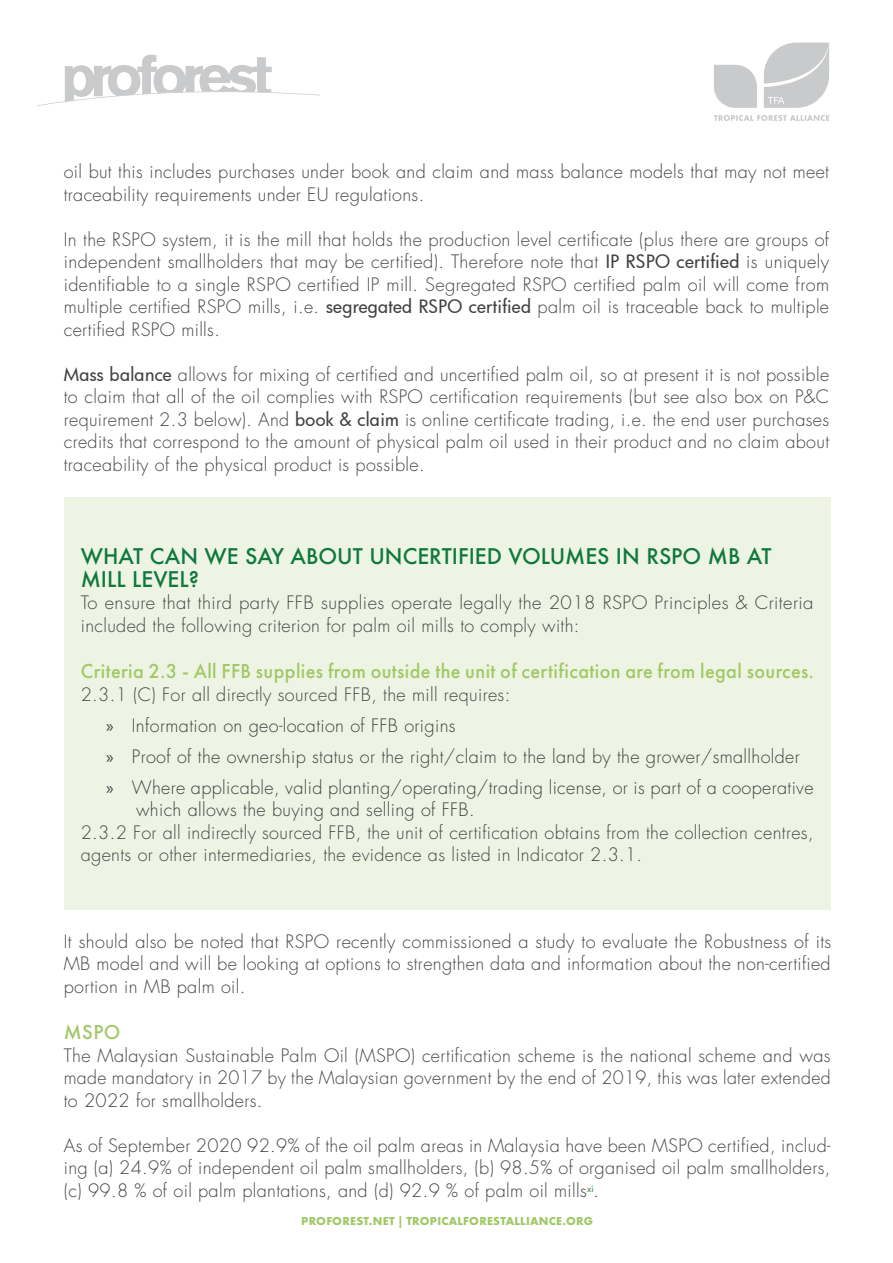
<style>
.page{position:relative;width:893px;height:1263px;background:#fff}
.page>*{position:absolute;margin:0;border:0;box-sizing:border-box;transform-origin:0 0}
.t1{font:500 21px "Futura PT";letter-spacing:.02em;color:#a1c866;scale:.96 1}
.t2{font:500 21px/22.5px "Futura";color:#0f793d}
.t3{font:500 21px "Futura PT";letter-spacing:.02em;color:#a1c866}
.t4{font:300 18px/22.5px "Futura LT";letter-spacing:.02em;color:#464547;text-align:justify}
.t5{font:300 18px/31px "Futura LT";letter-spacing:.02em;color:#414042}
.t6{font:700 12px "Futura PT";letter-spacing:.02em;color:#a1c866}
.s1{font-family:"Futura Md";font-weight:400;color:#414042}
.s2{color:#464547}
.s3{font-family:"Myriad Pro";font-weight:400}
</style>
<div class="page">
<svg style="left:714px;top:115px;width:115px;height:6px"></svg>
<svg style="left:714px;top:65px;width:43px;height:43px;background:#cecfd0"></svg>
<svg style="left:764px;top:43px;width:65px;height:65px;background:#d1d2d3"></svg>
<svg style="left:38px;top:55px;width:281px;height:51px"></svg>
<div style="left:64px;top:498px;width:767px;height:412px;background:#eef4e3"></div>
<p class="t4" style="left:64px;top:161px;width:767px">oil but this includes purchases under book and claim and mass balance models that may not meet traceability requirements under EU regulations.</p>
<p class="t4" style="left:64px;top:228px;width:767px">In the RSPO system, it is the mill that holds the production level certificate (plus there are groups of independent smallholders that may be certified). Therefore note that <span class="s1">IP RSPO certified</span> is uniquely identifiable to a single RSPO certified IP mill. Segregated RSPO certified palm oil will come from multiple certified RSPO mills, i.e. <span class="s1">segregated RSPO certified</span> palm oil is traceable back to multiple certified RSPO mills.</p>
<p class="t4" style="left:64px;top:363px;width:767px"><span class="s1">Mass balance</span> allows for mixing of certified and uncertified palm oil, so at present it is not possible to claim that all of the oil complies with RSPO certification requirements (but see also box on P&amp;C requirement 2.3 below). And <span class="s1">book &amp; claim</span> is online certificate trading, i.e. the end user purchases credits that correspond to the amount of physical palm oil used in their product and no claim about traceability of the physical product is possible.</p>
<p class="t2" style="left:81px;top:545px;width:692px">WHAT CAN WE SAY ABOUT UNCERTIFIED VOLUMES IN RSPO MB AT<br>MILL LEVEL?</p>
<p class="t4" style="left:81px;top:592px;width:734px">To ensure that third party FFB supplies operate legally the 2018 RSPO Principles &amp; Criteria included the following criterion for palm oil mills to comply with:</p>
<p class="t1" style="left:81px;top:658px;width:765px">Criteria 2.3 - All FFB supplies from outside the unit of certification are from legal sources.</p>
<p class="t5" style="left:106px;top:679px;width:709px;text-indent:-26px"><span class="s2">2.3.1 (C) For all directly sourced FFB, the mill requires:<br></span><span class="s3">»</span> Information on geo-location of FFB origins<br><span class="s3">»</span> Proof of the ownership status or the right/claim to the land by the grower/smallholder<br><span class="s3">»</span> Where applicable, valid planting/operating/trading license, or is part of a cooperative</p>
<p class="t5" style="left:136px;top:794px;width:340px">which allows the buying and selling of FFB.</p>
<p class="t4" style="left:81px;top:821px;width:734px">2.3.2 For all indirectly sourced FFB, the unit of certification obtains from the collection centres, agents or other intermediaries, the evidence as listed in Indicator 2.3.1.</p>
<p class="t4" style="left:64px;top:930px;width:769px">It should also be noted that RSPO recently commissioned a study to evaluate the Robustness of its MB model and will be looking at options to strengthen data and information about the non-certified portion in MB palm oil.</p>
<p class="t3" style="left:64px;top:1020px;width:58px">MSPO</p>
<p class="t4" style="left:64px;top:1044px;width:768px">The Malaysian Sustainable Palm Oil (MSPO) certification scheme is the national scheme and was made mandatory in 2017 by the Malaysian government by the end of 2019, this was later extended to 2022 for smallholders.</p>
<p class="t4" style="left:64px;top:1134px;width:768px">As of September 2020 92.9% of the oil palm areas in Malaysia have been MSPO certified, includ&shy;ing (a) 24.9% of independent oil palm smallholders, (b) 98.5% of organised oil palm smallholders, (c) 99.8 % of oil palm plantations, and (d) 92.9 % of palm oil mills<sup>xi</sup>.</p>
<p class="t6" style="left:301px;top:1213px;width:293px">PROFOREST.NET | TROPICALFORESTALLIANCE.ORG</p>
</div>
